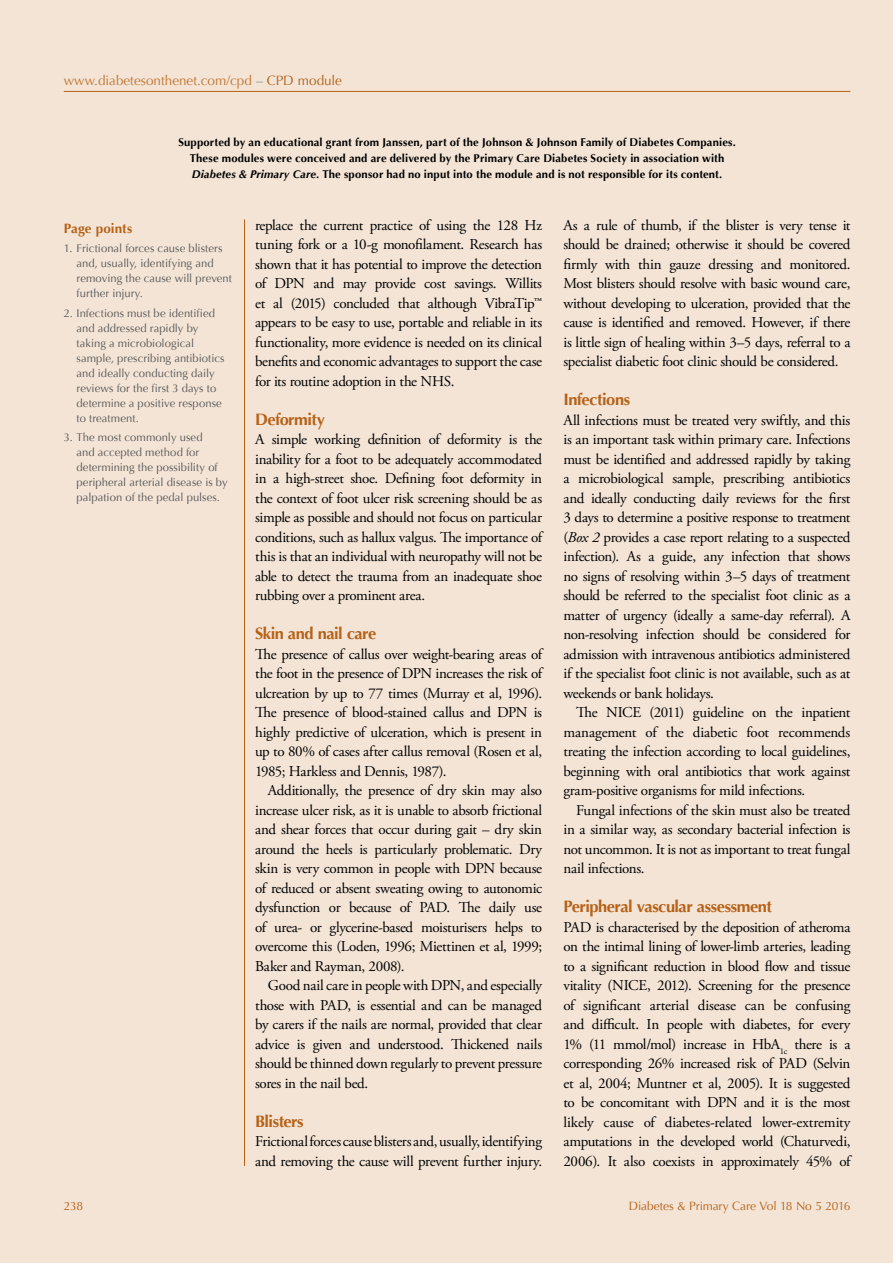
<style>
.page{position:relative;width:893px;height:1263px;background:#f3e4d6}
.page>*{position:absolute;margin:0;border:0;box-sizing:border-box;transform-origin:0 0}
.t1{font:700 16.5px "Optima";letter-spacing:-.03em;color:#b66116}
.t2{font:15px/19.5px "Adobe Garamond Pro";letter-spacing:-.02em;color:#000;text-align:justify}
.t3{font:13.5px "Optima";color:#c17633}
.t4{font:700 13.5px "Optima";letter-spacing:.005em;color:#b66116}
.t5{font:12px "Optima";letter-spacing:-.01em;color:#b66116}
.t6{font:11.25px/15px "Optima";letter-spacing:.005em;color:#575756}
.t7{font:700 11.25px/15.8px "Optima";letter-spacing:.015em;color:#000;text-align:center}
.s1{color:#575756}
.s2{color:#b66116}
.s3{font-style:italic}
</style>
<div class="page">
<hr style="left:244px;top:219px;width:1px;height:947px;background:#b66116">
<hr style="left:64px;top:91px;width:786px;height:1px;background:#b66116">
<p class="t3" style="left:64px;top:73px;width:280px">www.diabetesonthenet.com/cpd <span class="s1">–</span> <span class="s2">CPD module</span></p>
<p class="t7" style="left:178px;top:135px;width:559px">Supported by an educational grant from Janssen, part of the Johnson &amp; Johnson Family of Diabetes Companies.<br>These modules were conceived and are delivered by the Primary Care Diabetes Society in association with<br><span class="s3">Diabetes &amp; Primary Care</span>. The sponsor had no input into the module and is not responsible for its content.</p>
<p class="t4" style="left:64px;top:221px;width:70px">Page points</p>
<p class="t6" style="left:77px;top:241px;width:157px;text-indent:-13px">1. Frictional forces cause blisters and, usually, identifying and removing the cause will prevent further injury.</p>
<p class="t6" style="left:77px;top:305px;width:150px;text-indent:-13px">2. Infections must be identified and addressed rapidly by taking a microbiological sample, prescribing antibiotics and ideally conducting daily reviews for the first 3 days to determine a positive response to treatment.</p>
<p class="t6" style="left:77px;top:430px;width:153px;text-indent:-13px">3. The most commonly used<br>and accepted method for determining the possibility of peripheral arterial disease is by palpation of the pedal pulses.</p>
<p class="t2" style="left:255px;top:216px;width:289px">replace the current practice of using the 128 Hz tuning fork or a 10-g monofilament. Research has shown that it has potential to improve the detection of DPN and may provide cost savings. Willits et al (2015) concluded that although VibraTip™ appears to be easy to use, portable and reliable in its functionality, more evidence is needed on its clinical benefits and economic advantages to support the case for its routine adoption in the NHS.</p>
<p class="t1" style="left:255px;top:409px;width:71px">Deformity</p>
<p class="t2" style="left:255px;top:430px;width:289px">A simple working definition of deformity is the inability for a foot to be adequately accommodated in a high-street shoe. Defining foot deformity in the context of foot ulcer risk screening should be as simple as possible and should not focus on particular conditions, such as hallux valgus. The importance of this is that an individual with neuropathy will not be able to detect the trauma from an inadequate shoe rubbing over a prominent area.</p>
<p class="t1" style="left:255px;top:624px;width:123px">Skin and nail care</p>
<p class="t2" style="left:255px;top:645px;width:289px">The presence of callus over weight-bearing areas of the foot in the presence of DPN increases the risk of ulcreation by up to 77 times (Murray et al, 1996).<br>The presence of blood-stained callus and DPN is highly predictive of ulceration, which is present in up to 80% of cases after callus removal (Rosen et al, 1985; Harkless and Dennis, 1987).</p>
<p class="t2" style="left:255px;top:781px;width:289px;text-indent:13px">Additionally, the presence of dry skin may also increase ulcer risk, as it is unable to absorb frictional and shear forces that occur during gait – dry skin around the heels is particularly problematic. Dry skin is very common in people with DPN because of reduced or absent sweating owing to autonomic dysfunction or because of PAD. The daily use of urea- or glycerine-based moisturisers helps to overcome this (Loden, 1996; Miettinen et al, 1999; Baker and Rayman, 2008).</p>
<p class="t2" style="left:255px;top:976px;width:289px;text-indent:13px">Good nail care in people with DPN, and especially those with PAD, is essential and can be managed by carers if the nails are normal, provided that clear advice is given and understood. Thickened nails should be thinned down regularly to prevent pressure sores in the nail bed.</p>
<p class="t1" style="left:255px;top:1111px;width:50px">Blisters</p>
<p class="t2" style="left:255px;top:1132px;width:289px">Frictional forces cause blisters and, usually, identifying and removing the cause will prevent further injury.</p>
<p class="t2" style="left:563px;top:216px;width:289px">As a rule of thumb, if the blister is very tense it should be drained; otherwise it should be covered firmly with thin gauze dressing and monitored.<br>Most blisters should resolve with basic wound care, without developing to ulceration, provided that the cause is identified and removed. However, if there is little sign of healing within 3–5 days, referral to a specialist diabetic foot clinic should be considered.</p>
<p class="t1" style="left:563px;top:390px;width:68px">Infections</p>
<p class="t2" style="left:563px;top:411px;width:289px">All infections must be treated very swiftly, and this is an important task within primary care. Infections must be identified and addressed rapidly by taking a microbiological sample, prescribing antibiotics and ideally conducting daily reviews for the first 3 days to determine a positive response to treatment (<span class="s3">Box 2</span> provides a case report relating to a suspected infection). As a guide, any infection that shows no signs of resolving within 3–5 days of treatment should be referred to the specialist foot clinic as a matter of urgency (ideally a same-day referral). A non-resolving infection should be considered for admission with intravenous antibiotics administered if the specialist foot clinic is not available, such as at weekends or bank holidays.</p>
<p class="t2" style="left:563px;top:703px;width:289px;text-indent:13px">The NICE (2011) guideline on the inpatient management of the diabetic foot recommends treating the infection according to local guidelines, beginning with oral antibiotics that work against gram-positive organisms for mild infections.</p>
<p class="t2" style="left:563px;top:801px;width:289px;text-indent:13px">Fungal infections of the skin must also be treated in a similar way, as secondary bacterial infection is not uncommon. It is not as important to treat fungal nail infections.</p>
<p class="t1" style="left:563px;top:897px;width:210px">Peripheral vascular assessment</p>
<p class="t2" style="left:563px;top:918px;width:289px">PAD is characterised by the deposition of atheroma on the intimal lining of lower-limb arteries, leading to a significant reduction in blood flow and tissue vitality (NICE, 2012). Screening for the presence of significant arterial disease can be confusing and difficult. In people with diabetes, for every 1% (11 mmol/mol) increase in HbA<sub>1c</sub> there is a corresponding 26% increased risk of PAD (Selvin et al, 2004; Muntner et al, 2005). It is suggested to be concomitant with DPN and it is the most likely cause of diabetes-related lower-extremity amputations in the developed world (Chaturvedi, 2006). It also coexists in approximately 45% of</p>
<p class="t5" style="left:64px;top:1199px;width:21px">238</p>
<p class="t5" style="left:629px;top:1199px;width:223px">Diabetes &amp; Primary Care Vol 18 No 5 2016</p>
</div>
